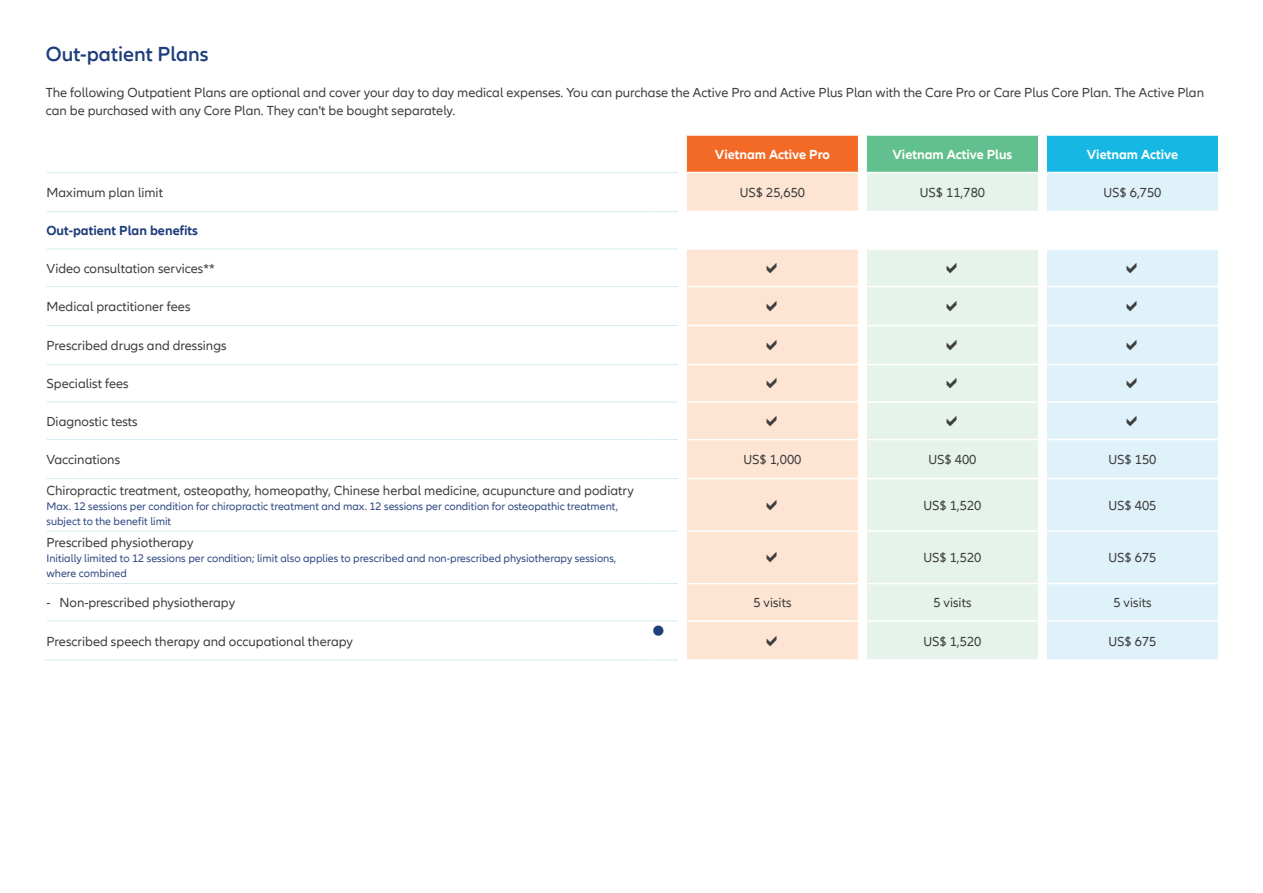
<style>
.page{position:relative;width:1263px;height:893px;background:#fff}
.page>*{position:absolute;margin:0;border:0;box-sizing:border-box;transform-origin:0 0}
.t1{font:600 21px "Allianz Neo";color:#1d3d7b}
.t2{font:13.5px/18px "Allianz Neo";color:#3e3e3f}
.t3{font:700 13.5px "Allianz Neo";color:#fff}
.t4{font:700 13.5px "Allianz Neo";color:#1d3d7b}
.t5{font:11.25px/15px "Allianz Neo";color:#2f4983}
</style>
<div class="page">
<svg style="left:46px;top:248px;width:603px;height:412px"></svg>
<div style="left:686px;top:135px;width:173px;height:37px;background:#f36a27"></div>
<div style="left:866px;top:135px;width:173px;height:37px;background:#61c08d"></div>
<div style="left:1046px;top:135px;width:173px;height:37px;background:#16b8e3"></div>
<svg style="left:687px;top:173px;width:171px;height:486px;background:#fee7d6"></svg>
<svg style="left:867px;top:173px;width:171px;height:486px;background:#e8f3eb"></svg>
<svg style="left:1047px;top:173px;width:171px;height:486px;background:#e2f3f9"></svg>
<hr style="left:686px;top:134px;width:173px;height:2px;background:#fff">
<hr style="left:685px;top:136px;width:2px;height:36px;background:#fff">
<hr style="left:858px;top:136px;width:1px;height:36px;background:#fff">
<hr style="left:866px;top:134px;width:173px;height:2px;background:#fff">
<hr style="left:865px;top:136px;width:2px;height:36px;background:#fff">
<hr style="left:1038px;top:136px;width:1px;height:36px;background:#fff">
<hr style="left:1046px;top:134px;width:173px;height:2px;background:#fff">
<hr style="left:1045px;top:136px;width:2px;height:36px;background:#fff">
<hr style="left:1218px;top:136px;width:1px;height:36px;background:#fff">
<hr style="left:686px;top:211px;width:173px;height:1px;background:#fff">
<hr style="left:866px;top:211px;width:173px;height:1px;background:#fff">
<hr style="left:1046px;top:211px;width:173px;height:1px;background:#fff">
<hr style="left:648px;top:249px;width:1px;height:37px;background:#fff">
<hr style="left:686px;top:248px;width:173px;height:2px;background:#fff">
<hr style="left:866px;top:248px;width:173px;height:2px;background:#fff">
<hr style="left:1046px;top:248px;width:173px;height:2px;background:#fff">
<hr style="left:648px;top:287px;width:1px;height:38px;background:#fff">
<hr style="left:686px;top:286px;width:173px;height:1px;background:#fff">
<hr style="left:866px;top:286px;width:173px;height:1px;background:#fff">
<hr style="left:1046px;top:286px;width:173px;height:1px;background:#fff">
<hr style="left:648px;top:326px;width:1px;height:38px;background:#fff">
<hr style="left:686px;top:325px;width:173px;height:1px;background:#fff">
<hr style="left:866px;top:325px;width:173px;height:1px;background:#fff">
<hr style="left:1046px;top:325px;width:173px;height:1px;background:#fff">
<hr style="left:648px;top:365px;width:1px;height:37px;background:#fff">
<hr style="left:686px;top:364px;width:173px;height:1px;background:#fff">
<hr style="left:866px;top:364px;width:173px;height:1px;background:#fff">
<hr style="left:1046px;top:364px;width:173px;height:1px;background:#fff">
<hr style="left:648px;top:402px;width:1px;height:37px;background:#fff">
<hr style="left:686px;top:401px;width:173px;height:2px;background:#fff">
<hr style="left:866px;top:401px;width:173px;height:2px;background:#fff">
<hr style="left:1046px;top:401px;width:173px;height:2px;background:#fff">
<hr style="left:648px;top:440px;width:1px;height:38px;background:#fff">
<hr style="left:686px;top:439px;width:173px;height:1px;background:#fff">
<hr style="left:866px;top:439px;width:173px;height:1px;background:#fff">
<hr style="left:1046px;top:439px;width:173px;height:1px;background:#fff">
<hr style="left:648px;top:479px;width:1px;height:52px;background:#fff">
<hr style="left:686px;top:478px;width:173px;height:1px;background:#fff">
<hr style="left:866px;top:478px;width:173px;height:1px;background:#fff">
<hr style="left:1046px;top:478px;width:173px;height:1px;background:#fff">
<hr style="left:648px;top:531px;width:1px;height:52px;background:#fff">
<hr style="left:686px;top:530px;width:173px;height:2px;background:#fff">
<hr style="left:866px;top:530px;width:173px;height:2px;background:#fff">
<hr style="left:1046px;top:530px;width:173px;height:2px;background:#fff">
<hr style="left:648px;top:584px;width:1px;height:37px;background:#fff">
<hr style="left:686px;top:583px;width:173px;height:1px;background:#fff">
<hr style="left:866px;top:583px;width:173px;height:1px;background:#fff">
<hr style="left:1046px;top:583px;width:173px;height:1px;background:#fff">
<hr style="left:648px;top:621px;width:1px;height:39px;background:#fff">
<hr style="left:686px;top:620px;width:173px;height:2px;background:#fff">
<hr style="left:866px;top:620px;width:173px;height:2px;background:#fff">
<hr style="left:1046px;top:620px;width:173px;height:2px;background:#fff">
<hr style="left:46px;top:172px;width:603px;height:1px;background:#d5eef1">
<svg style="left:649px;top:172px;width:29px;height:1px"></svg>
<hr style="left:46px;top:211px;width:603px;height:1px;background:#d5eef1">
<svg style="left:649px;top:211px;width:29px;height:1px"></svg>
<hr style="left:46px;top:249px;width:603px;height:1px;background:#d5eef1">
<svg style="left:649px;top:248px;width:29px;height:2px"></svg>
<hr style="left:46px;top:286px;width:603px;height:1px;background:#d5eef1">
<svg style="left:649px;top:286px;width:29px;height:1px"></svg>
<hr style="left:46px;top:325px;width:603px;height:1px;background:#d5eef1">
<svg style="left:649px;top:325px;width:29px;height:1px"></svg>
<hr style="left:46px;top:364px;width:603px;height:1px;background:#d5eef1">
<svg style="left:649px;top:364px;width:29px;height:1px"></svg>
<hr style="left:46px;top:402px;width:603px;height:1px;background:#d5eef1">
<svg style="left:649px;top:401px;width:29px;height:2px"></svg>
<hr style="left:46px;top:439px;width:603px;height:1px;background:#d5eef1">
<svg style="left:649px;top:439px;width:29px;height:1px"></svg>
<hr style="left:46px;top:478px;width:603px;height:1px;background:#d5eef1">
<svg style="left:649px;top:478px;width:29px;height:1px"></svg>
<hr style="left:46px;top:531px;width:603px;height:1px;background:#d5eef1">
<svg style="left:649px;top:530px;width:29px;height:2px"></svg>
<hr style="left:46px;top:583px;width:603px;height:1px;background:#d5eef1">
<svg style="left:649px;top:583px;width:29px;height:1px"></svg>
<hr style="left:46px;top:621px;width:603px;height:1px;background:#d5eef1">
<hr style="left:45px;top:660px;width:604px;height:1px;background:#d5eef1">
<svg style="left:649px;top:659px;width:29px;height:2px"></svg>
<svg style="left:767px;top:262px;width:10px;height:11px"></svg>
<svg style="left:947px;top:262px;width:10px;height:11px"></svg>
<svg style="left:1127px;top:262px;width:10px;height:11px"></svg>
<svg style="left:767px;top:301px;width:10px;height:10px"></svg>
<svg style="left:947px;top:301px;width:10px;height:10px"></svg>
<svg style="left:1127px;top:301px;width:10px;height:10px"></svg>
<svg style="left:767px;top:340px;width:10px;height:10px"></svg>
<svg style="left:947px;top:340px;width:10px;height:10px"></svg>
<svg style="left:1127px;top:340px;width:10px;height:10px"></svg>
<svg style="left:767px;top:378px;width:10px;height:11px"></svg>
<svg style="left:947px;top:378px;width:10px;height:11px"></svg>
<svg style="left:1127px;top:378px;width:10px;height:11px"></svg>
<svg style="left:767px;top:415px;width:10px;height:11px"></svg>
<svg style="left:947px;top:415px;width:10px;height:11px"></svg>
<svg style="left:1127px;top:415px;width:10px;height:11px"></svg>
<svg style="left:767px;top:499px;width:10px;height:11px"></svg>
<svg style="left:767px;top:552px;width:10px;height:11px"></svg>
<svg style="left:649px;top:620px;width:29px;height:2px"></svg>
<svg style="left:767px;top:635px;width:10px;height:11px"></svg>
<h1 class="t1" style="left:46px;top:42px;width:164px">Out-patient Plans</h1>
<p class="t2" style="left:46px;top:84px;width:1160px">The following Outpatient Plans are optional and cover your day to day medical expenses. You can purchase the Active Pro and Active Plus Plan with the Care Pro or Care Plus Core Plan. The Active Plan can be purchased with any Core Plan. They can't be bought separately.</p>
<p class="t3" style="left:715px;top:147px;width:117px">Vietnam Active Pro</p>
<p class="t3" style="left:892px;top:147px;width:121px">Vietnam Active Plus</p>
<p class="t3" style="left:1087px;top:147px;width:93px">Vietnam Active</p>
<p class="t2" style="left:46px;top:184px;width:118px">Maximum plan limit</p>
<p class="t2" style="left:740px;top:184px;width:67px">US$ 25,650</p>
<p class="t2" style="left:920px;top:184px;width:67px">US$ 11,780</p>
<p class="t2" style="left:1103px;top:184px;width:60px">US$ 6,750</p>
<p class="t4" style="left:46px;top:223px;width:153px">Out-patient Plan benefits</p>
<p class="t2" style="left:46px;top:260px;width:170px">Video consultation services**</p>
<p class="t2" style="left:46px;top:298px;width:145px">Medical practitioner fees</p>
<p class="t2" style="left:46px;top:337px;width:182px">Prescribed drugs and dressings</p>
<p class="t2" style="left:46px;top:375px;width:84px">Specialist fees</p>
<p class="t2" style="left:46px;top:413px;width:93px">Diagnostic tests</p>
<p class="t2" style="left:46px;top:451px;width:75px">Vaccinations</p>
<p class="t2" style="left:743px;top:451px;width:60px">US$ 1,000</p>
<p class="t2" style="left:928px;top:451px;width:50px">US$ 400</p>
<p class="t2" style="left:1108px;top:451px;width:50px">US$ 150</p>
<p class="t2" style="left:46px;top:482px;width:589px">Chiropractic treatment, osteopathy, homeopathy, Chinese herbal medicine, acupuncture and podiatry</p>
<p class="t5" style="left:46px;top:499px;width:573px">Max. 12 sessions per condition for chiropractic treatment and max. 12 sessions per condition for osteopathic treatment, subject to the benefit limit</p>
<p class="t2" style="left:923px;top:497px;width:60px">US$ 1,520</p>
<p class="t2" style="left:1108px;top:497px;width:50px">US$ 405</p>
<p class="t2" style="left:46px;top:534px;width:148px">Prescribed physiotherapy</p>
<p class="t5" style="left:46px;top:551px;width:571px">Initially limited to 12 sessions per condition; limit also applies to prescribed and non-prescribed physiotherapy sessions, where combined</p>
<p class="t2" style="left:923px;top:549px;width:60px">US$ 1,520</p>
<p class="t2" style="left:1108px;top:549px;width:50px">US$ 675</p>
<p class="t2" style="left:46px;top:594px;width:190px">- Non-prescribed physiotherapy</p>
<p class="t2" style="left:753px;top:594px;width:40px">5 visits</p>
<p class="t2" style="left:933px;top:594px;width:40px">5 visits</p>
<p class="t2" style="left:1113px;top:594px;width:40px">5 visits</p>
<p class="t2" style="left:46px;top:633px;width:308px">Prescribed speech therapy and occupational therapy</p>
<p class="t2" style="left:923px;top:633px;width:60px">US$ 1,520</p>
<p class="t2" style="left:1108px;top:633px;width:50px">US$ 675</p>
</div>
